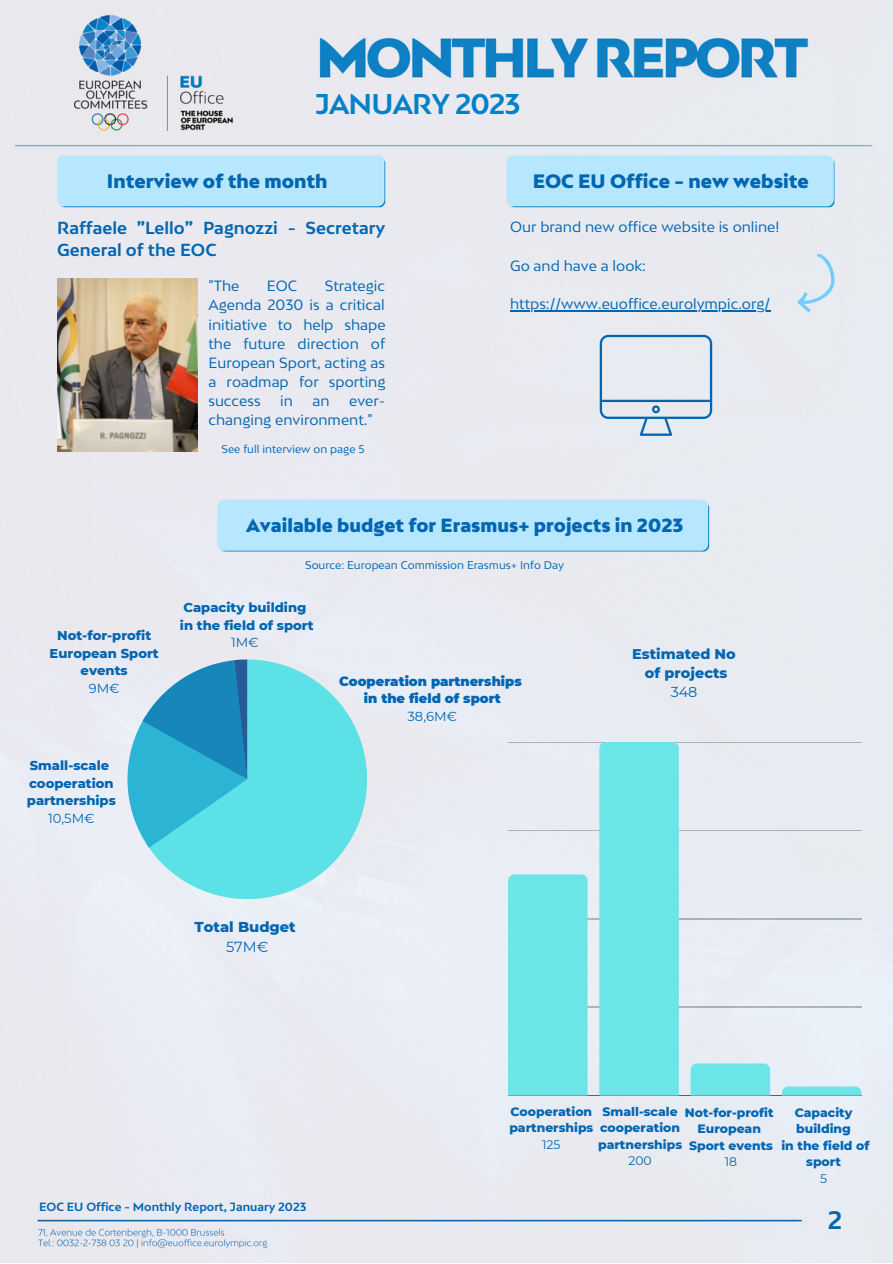
<style>
.page{position:relative;width:893px;height:1264px;background:#fff}
.page>*{position:absolute;margin:0;border:0;box-sizing:border-box;transform-origin:0 0}
.t1{font:700 27px "Bw Mitga";letter-spacing:-.03em;color:#0081c8}
.t2{font:700 24px "Bw Mitga";color:#0066b2}
.t3{font:900 18.3px "Bw Mitga";color:#0066b2}
.t4{font:900 18px "Bw Mitga";color:#0066b2}
.t5{font:700 16.5px/21.3px "Bw Mitga";color:#0066b2}
.t6{font:800 14.55px "Montserrat";color:#0066b2}
.t7{font:14.55px "Montserrat";color:#0066b2}
.t8{font:800 14.4px/19px "Montserrat";color:#0066b2;text-align:center}
.t9{font:14.4px "Montserrat";color:#0066b2}
.t10{font:13.95px/19px "Bw Mitga";color:#0066b2;text-align:justify}
.t11{font:800 13.05px/17.4px "Montserrat";color:#0066b2}
.t12{font:900 13.05px/17.4px "Montserrat";color:#0066b2;text-align:center}
.t13{font:13.05px "Montserrat";color:#0066b2}
.t14{font:800 12.3px/16.5px "Montserrat";color:#0066b2;text-align:center}
.t15{font:12.3px "Montserrat";color:#0066b2}
.t16{font:700 11.25px "Bw Mitga";color:#0066b2}
.t17{font:10.65px "Bw Mitga";color:#0066b2}
</style>
<div class="page">
<img style="left:0;top:0;width:892px;height:1262px">
<svg style="left:57px;top:155px;width:328px;height:53px;background:#b5e4fd"></svg>
<img style="left:57px;top:278px;width:141px;height:173px">
<svg style="left:146px;top:659px;width:221px;height:240px;background:#7ae2e8"></svg>
<svg style="left:127px;top:659px;width:120px;height:188px;background:#4eb4d2"></svg>
<hr style="left:508px;top:742px;width:353px;height:1px;background:#000">
<hr style="left:508px;top:830px;width:353px;height:1px;background:#000">
<hr style="left:508px;top:918px;width:353px;height:1px;background:#000">
<hr style="left:508px;top:1006px;width:353px;height:1px;background:#000">
<hr style="left:508px;top:1095px;width:353px;height:1px;background:#000">
<svg style="left:508px;top:874px;width:79px;height:6px"></svg>
<svg style="left:599px;top:742px;width:79px;height:6px"></svg>
<div style="left:690px;top:1063px;width:80px;height:32px;background:#6ce5e8"></div>
<svg style="left:781px;top:1086px;width:80px;height:9px"></svg>
<div style="left:217px;top:499px;width:492px;height:53px;background:#b7e6ff"></div>
<svg style="left:506px;top:155px;width:328px;height:53px;background:#b5e4fd"></svg>
<svg style="left:599px;top:335px;width:113px;height:101px;background:#cedce9"></svg>
<svg style="left:797px;top:254px;width:37px;height:58px;background:#d5e6f1"></svg>
<hr style="left:510px;top:310px;width:260px;height:1px;background:#0066b2">
<h1 class="t1" style="left:315px;top:88px;width:207px">JANUARY 2023</h1>
<h3 class="t3" style="left:107px;top:170px;width:222px">Interview of the month</h3>
<p class="t5" style="left:57px;top:217px;width:329px">Raffaele ”Lello” Pagnozzi - Secretary<br>General of the EOC</p>
<p class="t10" style="left:208px;top:276px;width:32px">"The</p>
<p class="t10" style="left:267px;top:276px;width:32px">EOC</p>
<p class="t10" style="left:208px;top:276px;width:179px;text-indent:116px">Strategic Agenda 2030 is a critical initiative to help shape the future direction of European Sport, acting as a roadmap for sporting success</p>
<p class="t10" style="left:280px;top:391px;width:14px">in</p>
<p class="t10" style="left:312px;top:391px;width:19px">an</p>
<p class="t10" style="left:208px;top:391px;width:178px;text-indent:141px">ever&shy;changing environment."</p>
<p class="t17" style="left:221px;top:443px;width:145px">See full interview on page 5</p>
<h3 class="t3" style="left:532px;top:170px;width:278px">EOC EU Office - new website</h3>
<p class="t10" style="left:510px;top:218px;width:271px">Our brand new office website is online!</p>
<p class="t10" style="left:510px;top:256px;width:137px">Go and have a look:</p>
<p class="t10" style="left:510px;top:294px;width:262px">https://www.euoffice.eurolympic.org/</p>
<p class="t11" style="left:50px;top:627px;width:111px;text-align:center">Not-for-profit<br>European Sport events</p>
<p class="t13" style="left:89px;top:680px;width:32px">9M€</p>
<p class="t11" style="left:27px;top:757px;width:90px">Small-scale cooperation partnerships</p>
<p class="t13" style="left:48px;top:810px;width:48px">10,5M€</p>
<p class="t4" style="left:246px;top:514px;width:439px">Available budget for Erasmus+ projects in 2023</p>
<p class="t17" style="left:305px;top:558px;width:260px">Source: European Commission Erasmus+ Info Day</p>
<p class="t11" style="left:180px;top:599px;width:135px">Capacity building in the field of sport</p>
<p class="t13" style="left:231px;top:634px;width:29px">1M€</p>
<p class="t12" style="left:339px;top:672px;width:184px">Cooperation partnerships in the field of sport</p>
<p class="t13" style="left:407px;top:708px;width:51px">38,6M€</p>
<p class="t8" style="left:632px;top:644px;width:105px">Estimated No of projects</p>
<p class="t9" style="left:670px;top:683px;width:28px">348</p>
<p class="t6" style="left:194px;top:918px;width:103px">Total Budget</p>
<p class="t7" style="left:226px;top:938px;width:44px">57M€</p>
<p class="t16" style="left:39px;top:1199px;width:269px">EOC EU Office - Monthly Report, January 2023</p>
<p class="t14" style="left:509px;top:1103px;width:86px;text-align:left">Cooperation partnerships</p>
<p class="t15" style="left:542px;top:1136px;width:20px">125</p>
<p class="t14" style="left:598px;top:1103px;width:86px">Small-scale cooperation partnerships</p>
<p class="t15" style="left:628px;top:1153px;width:25px">200</p>
<p class="t14" style="left:684px;top:1104px;width:90px">Not-for-profit<br>European<br>Sport events</p>
<p class="t15" style="left:724px;top:1154px;width:14px">18</p>
<p class="t14" style="left:781px;top:1104px;width:89px">Capacity building<br>in the field of sport</p>
<p class="t15" style="left:820px;top:1170px;width:9px">5</p>
<h2 class="t2" style="left:827px;top:1205px;width:16px">2</h2>
</div>
